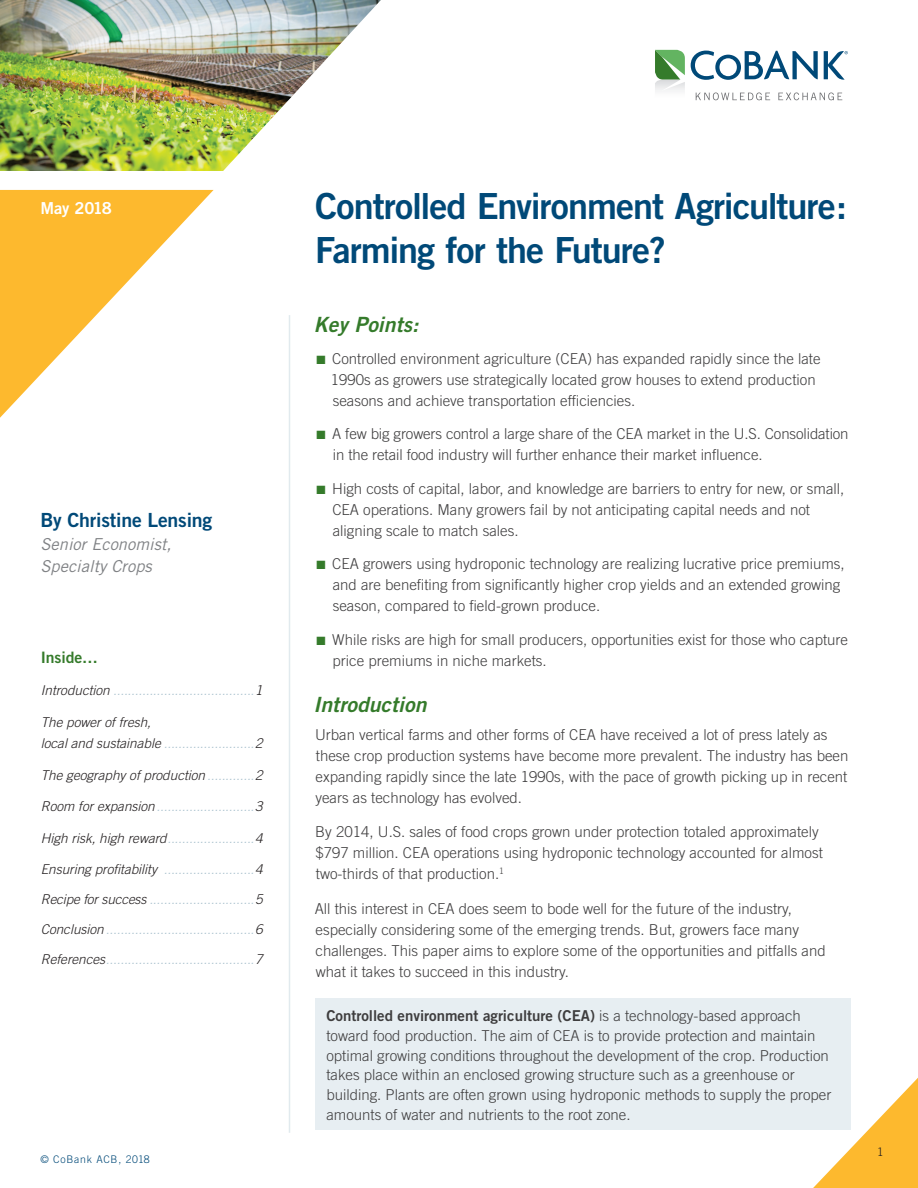
<style>
.page{position:relative;width:918px;height:1188px;background:#fff}
.page>*{position:absolute;margin:0;border:0;box-sizing:border-box;transform-origin:0 0}
.t1{font:36px/43.5px "Trade Gothic Bold Two";letter-spacing:-.03em;color:#004978}
.t2{font:italic 21px "Trade Gothic Bold Two";letter-spacing:.005em;color:#357b2b}
.t3{font:19.5px "Trade Gothic Bold Two";letter-spacing:-.01em;color:#004978}
.t4{font:italic 16.5px/22.5px "Trade Gothic";color:#808285}
.t5{font:16.5px "Trade Gothic Bold Two";letter-spacing:-.015em;color:#fff}
.t6{font:15.75px "Trade Gothic Bold Two";letter-spacing:-.005em;color:#357b2b}
.t7{font:300 15px/21px "Trade Gothic";color:#3e3d3e}
.t8{font:15px "Trade Gothic Bold Two";color:#3e3d3e}
.t9{font:italic 300 13.5px "Trade Gothic";color:#acc3cf}
.t10{font:italic 300 13.5px/21px "Trade Gothic";color:#231f20}
.t11{font:300 11.7px "Trade Gothic";color:#231f20}
.t12{font:300 10.5px "Trade Gothic";letter-spacing:.07em;color:#004978}
.s1{color:#231f20}
.s2{color:#acc3cf}
.s3{color:#357b2b}
.s4{font-family:"Trade Gothic";font-weight:300}
</style>
<div class="page">
<img style="left:0;top:0;width:381px;height:171px">
<svg style="left:655px;top:50px;width:30px;height:41px"></svg>
<svg style="left:696px;top:93px;width:74px;height:7px"></svg>
<svg style="left:778px;top:93px;width:64px;height:7px"></svg>
<svg style="left:691px;top:51px;width:157px;height:29px"></svg>
<hr style="left:289px;top:315px;width:1px;height:818px;background:#c4d6de">
<svg style="left:0;top:190px;width:214px;height:228px"></svg>
<svg style="left:813px;top:1078px;width:105px;height:110px"></svg>
<div style="left:315px;top:999px;width:535px;height:131px;background:#e7eef2"></div>
<p class="t5" style="left:40px;top:198px;width:73px">May 2018</p>
<h1 class="t1" style="left:315px;top:184px;width:534px">Controlled Environment Agriculture:<br>Farming for the Future?</h1>
<h3 class="t3" style="left:40px;top:508px;width:173px">By Christine Lensing</h3>
<p class="t4" style="left:40px;top:533px;width:133px">Senior Economist,<br>Specialty Crops</p>
<p class="t6" style="left:41px;top:648px;width:59px">Inside…</p>
<p class="t9" style="left:41px;top:682px;width:223px"><span class="s1">Introduction</span> .......................................<span class="s1">1</span></p>
<p class="t10" style="left:41px;top:711px;width:223px">The power of fresh,<br>local and sustainable <span class="s2">.........................</span>2</p>
<p class="t10" style="left:41px;top:764px;width:223px">The geography of production <span class="s2">.............</span>2</p>
<p class="t9" style="left:41px;top:799px;width:223px"><span class="s1">Room for expansion</span>...........................<span class="s1">3</span></p>
<p class="t9" style="left:41px;top:830px;width:223px"><span class="s1">High risk, high reward</span>........................<span class="s1">4</span></p>
<p class="t9" style="left:41px;top:861px;width:223px"><span class="s1">Ensuring profitability</span> .........................<span class="s1">4</span></p>
<p class="t9" style="left:41px;top:891px;width:223px"><span class="s1">Recipe for success</span> .............................<span class="s1">5</span></p>
<p class="t9" style="left:41px;top:921px;width:223px"><span class="s1">Conclusion</span> .........................................<span class="s1">6</span></p>
<p class="t9" style="left:41px;top:952px;width:223px"><span class="s1">References</span>.........................................<span class="s1">7</span></p>
<p class="t12" style="left:40px;top:1153px;width:111px">© CoBank ACB, 2018</p>
<h2 class="t2" style="left:314px;top:312px;width:106px">Key Points:</h2>
<p class="t7" style="left:331px;top:348px;width:491px;text-indent:-14px"><span class="s3">■</span> Controlled environment agriculture (CEA) has expanded rapidly since the late<br>1990s as growers use strategically located grow houses to extend production seasons and achieve transportation efficiencies.</p>
<p class="t7" style="left:333px;top:423px;width:517px;text-indent:-16px"><span class="s3">■</span> A few big growers control a large share of the CEA market in the U.S. Consolidation in the retail food industry will further enhance their market influence.</p>
<p class="t7" style="left:332px;top:478px;width:514px;text-indent:-16px"><span class="s3">■</span> High costs of capital, labor, and knowledge are barriers to entry for new, or small,<br>CEA operations. Many growers fail by not anticipating capital needs and not aligning scale to match sales.</p>
<p class="t7" style="left:333px;top:553px;width:513px;text-indent:-16px"><span class="s3">■</span> CEA growers using hydroponic technology are realizing lucrative price premiums, and are benefiting from significantly higher crop yields and an extended growing season, compared to field-grown produce.</p>
<p class="t7" style="left:333px;top:629px;width:517px;text-indent:-16px"><span class="s3">■</span> While risks are high for small producers, opportunities exist for those who capture price premiums in niche markets.</p>
<h2 class="t2" style="left:313px;top:692px;width:115px">Introduction</h2>
<p class="t7" style="left:315px;top:724px;width:535px">Urban vertical farms and other forms of CEA have received a lot of press lately as these crop production systems have become more prevalent. The industry has been expanding rapidly since the late 1990s, with the pace of growth picking up in recent years as technology has evolved.</p>
<p class="t7" style="left:315px;top:821px;width:509px">By 2014, U.S. sales of food crops grown under protection totaled approximately $797 million. CEA operations using hydroponic technology accounted for almost two-thirds of that production.<sup>1</sup></p>
<p class="t7" style="left:315px;top:898px;width:513px">All this interest in CEA does seem to bode well for the future of the industry, especially considering some of the emerging trends. But, growers face many challenges. This paper aims to explore some of the opportunities and pitfalls and what it takes to succeed in this industry.</p>
<p class="t8" style="left:326px;top:1006px;width:476px">Controlled environment agriculture (CEA) <span class="s4">is a technology-based approach</span></p>
<p class="t7" style="left:326px;top:1025px;width:507px;line-height:19.8px">toward food production. The aim of CEA is to provide protection and maintain optimal growing conditions throughout the development of the crop. Production takes place within an enclosed growing structure such as a greenhouse or building. Plants are often grown using hydroponic methods to supply the proper amounts of water and nutrients to the root zone.</p>
<p class="t11" style="left:877px;top:1145px;width:8px">1</p>
</div>
